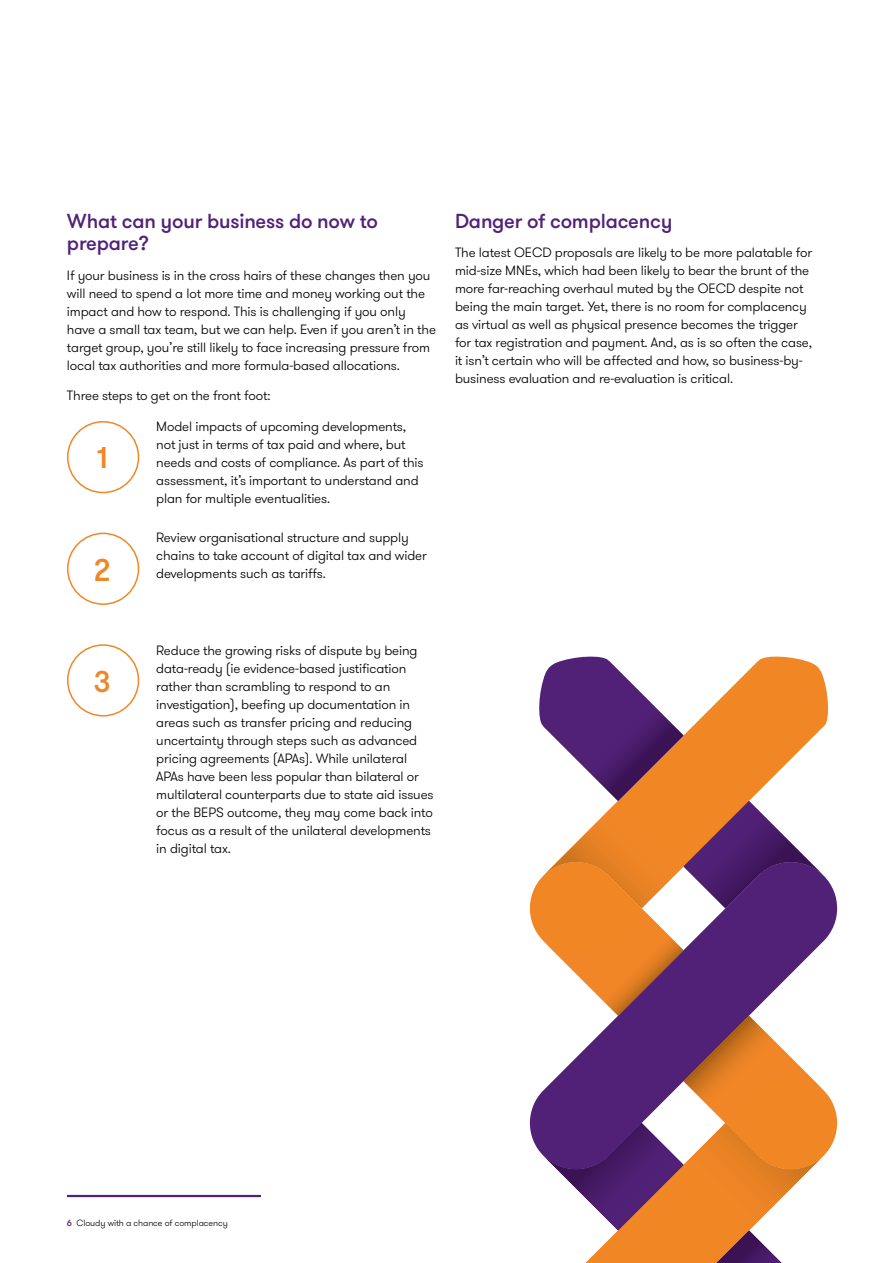
<style>
.page{position:relative;width:893px;height:1263px;background:#fff}
.page>*{position:absolute;margin:0;border:0;box-sizing:border-box;transform-origin:0 0}
.t1{font:500 31.5px "GT Walsheim Pro";color:#f18625}
.t2{font:500 30px "GT Walsheim Pro";color:#f18625}
.t3{font:500 20.25px/22.5px "GT Walsheim Pro";letter-spacing:-.01em;color:#512178}
.t4{font:300 13.5px/18px "GT Walsheim Pro";letter-spacing:-.01em;color:#000}
.t5{font:300 9px "GT Walsheim Pro";letter-spacing:-.01em;color:#000}
.s1{font-weight:500;color:#512178}
</style>
<div class="page">
<hr style="left:67px;top:1195px;width:194px;height:2px;background:#512178">
<div style="left:67px;top:421px;width:72px;height:72px;border:2px solid #f18625;border-radius:50%"></div>
<div style="left:67px;top:533px;width:72px;height:72px;border:2px solid #f18625;border-radius:50%"></div>
<div style="left:67px;top:644px;width:72px;height:72px;border:2px solid #f18625;border-radius:50%"></div>
<svg style="left:530px;top:657px;width:307px;height:606px"></svg>
<h3 class="t3" style="left:67px;top:210px;width:313px">What can your business do now to prepare?</h3>
<p class="t4" style="left:67px;top:266px;width:371px">If your business is in the cross hairs of these changes then you will need to spend a lot more time and money working out the impact and how to respond. This is challenging if you only have a small tax team, but we can help. Even if you aren’t in the target group, you’re still likely to face increasing pressure from local tax authorities and more formula-based allocations.</p>
<p class="t4" style="left:67px;top:387px;width:205px">Three steps to get on the front foot:</p>
<p class="t4" style="left:156px;top:418px;width:269px">Model impacts of upcoming developments, not just in terms of tax paid and where, but needs and costs of compliance. As part of this assessment, it’s important to understand and plan for multiple eventualities.</p>
<p class="t4" style="left:156px;top:529px;width:272px">Review organisational structure and supply chains to take account of digital tax and wider developments such as tariffs.</p>
<h2 class="t2" style="left:97px;top:439px;width:12px">1</h2>
<h1 class="t1" style="left:94px;top:550px;width:18px">2</h1>
<h3 class="t3" style="left:455px;top:210px;width:219px">Danger of complacency</h3>
<p class="t4" style="left:455px;top:244px;width:359px">The latest OECD proposals are likely to be more palatable for mid-size MNEs, which had been likely to bear the brunt of the more far-reaching overhaul muted by the OECD despite not being the main target. Yet, there is no room for complacency as virtual as well as physical presence becomes the trigger for tax registration and payment. And, as is so often the case, it isn’t certain who will be affected and how, so business-by&shy;business evaluation and re-evaluation is critical.</p>
<h2 class="t2" style="left:94px;top:662px;width:19px">3</h2>
<p class="t4" style="left:156px;top:641px;width:279px">Reduce the growing risks of dispute by being data-ready (ie evidence-based justification rather than scrambling to respond to an investigation), beefing up documentation in areas such as transfer pricing and reducing uncertainty through steps such as advanced pricing agreements (APAs). While unilateral APAs have been less popular than bilateral or multilateral counterparts due to state aid issues or the BEPS outcome, they may come back into focus as a result of the unilateral developments in digital tax.</p>
<p class="t5" style="left:67px;top:1217px;width:162px"><span class="s1">6</span> Cloudy with a chance of complacency</p>
</div>
